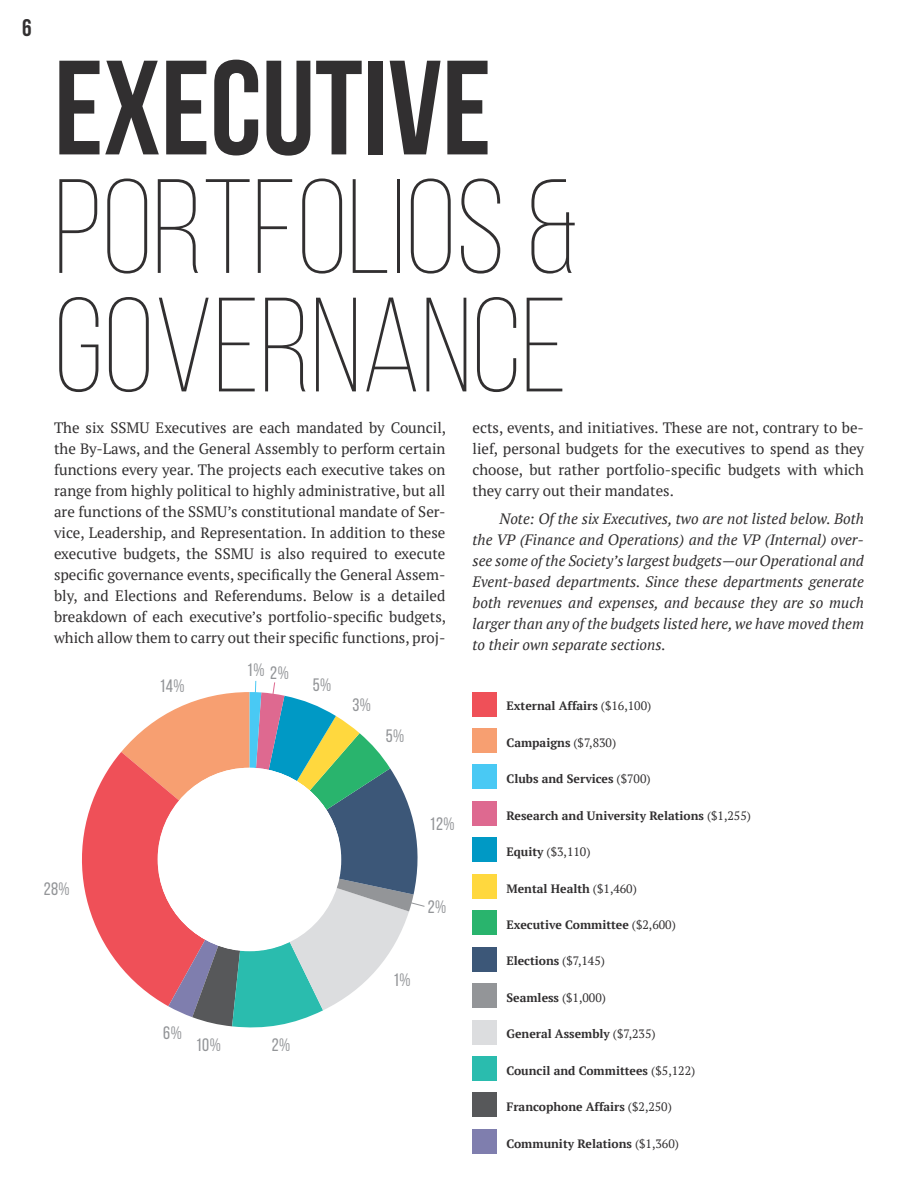
<style>
.page{position:relative;width:918px;height:1188px;background:#fff}
.page>*{position:absolute;margin:0;border:0;box-sizing:border-box;transform-origin:0 0}
.t1{font:300 133.95px/118.5px "Bebas Neue";color:#312f30}
.t2{font:700 133.95px "Bebas Neue";color:#312f30}
.t3{font:700 24px "Bebas Neue";color:#312f30}
.t4{font:18px "Bebas Neue";letter-spacing:.025em;color:#939598}
.t5{font:15px/21px "PT Serif";color:#312f30;text-align:justify}
.t6{font:italic 15px/21px "PT Serif";color:#312f30;text-align:justify}
.t7{font:700 12.15px "PT Serif";color:#312f30}
.t8{font:12.15px "PT Serif";color:#312f30}
.s1{font-weight:400}
.s2{font-weight:700}
</style>
<div class="page">
<svg style="left:82px;top:752px;width:39px;height:215px;fill:#ef5058"></svg>
<div style="left:472px;top:1056px;width:25px;height:25px;background:#2abcae"></div>
<div style="left:472px;top:1020px;width:25px;height:24px;background:#dcdddf"></div>
<div style="left:472px;top:984px;width:25px;height:24px;background:#939598"></div>
<div style="left:472px;top:947px;width:25px;height:24px;background:#3c5778"></div>
<div style="left:472px;top:911px;width:25px;height:24px;background:#29b46d"></div>
<div style="left:472px;top:1093px;width:25px;height:24px;background:#57585a"></div>
<div style="left:472px;top:874px;width:25px;height:24px;background:#ffd83e"></div>
<div style="left:472px;top:838px;width:25px;height:24px;background:#0099c5"></div>
<div style="left:472px;top:801px;width:25px;height:24px;background:#de6990"></div>
<div style="left:472px;top:765px;width:25px;height:24px;background:#49c9f4"></div>
<div style="left:472px;top:729px;width:25px;height:24px;background:#f79f71"></div>
<div style="left:472px;top:692px;width:25px;height:24px;background:#ef5058"></div>
<div style="left:472px;top:1129px;width:25px;height:24px;background:#7f7eae"></div>
<svg style="left:121px;top:681px;width:304px;height:347px"></svg>
<h2 class="t3" style="left:22px;top:15px;width:11px">6</h2>
<h1 class="t2" style="left:54px;top:35px;width:439px">EXECUTIVE</h1>
<h1 class="t1" style="left:54px;top:167px;width:527px">PORTFOLIOS &amp;<br>GOVERNANCE</h1>
<p class="t5" style="left:54px;top:417px;width:394px">The six SSMU Executives are each mandated by Council, the By-Laws, and the General Assembly to perform certain functions every year. The projects each executive takes on range from highly political to highly administrative, but all are functions of the SSMU’s constitutional mandate of Ser&shy;vice, Leadership, and Representation. In addition to these executive budgets, the SSMU is also required to execute specific governance events, specifically the General Assem&shy;bly, and Elections and Referendums. Below is a detailed breakdown of each executive’s portfolio-specific budgets, which allow them to carry out their specific functions, proj-</p>
<p class="t5" style="left:472px;top:417px;width:393px">ects, events, and initiatives. These are not, contrary to be&shy;lief, personal budgets for the executives to spend as they choose, but rather portfolio-specific budgets with which they carry out their mandates.</p>
<p class="t6" style="left:472px;top:508px;width:393px;text-indent:27px">Note: Of the six Executives, two are not listed below. Both the VP (Finance and Operations) and the VP (Internal) over&shy;see some of the Society’s largest budgets—our Operational and Event-based departments. Since these departments generate both revenues and expenses, and because they are so much larger than any of the budgets listed here, we have moved them to their own separate sections.</p>
<p class="t4" style="left:44px;top:879px;width:28px">28%</p>
<p class="t4" style="left:247px;top:662px;width:43px">1% 2%</p>
<p class="t4" style="left:159px;top:676px;width:27px">14%</p>
<p class="t4" style="left:313px;top:675px;width:20px">5%</p>
<p class="t4" style="left:352px;top:695px;width:20px">3%</p>
<p class="t4" style="left:386px;top:726px;width:20px">5%</p>
<p class="t4" style="left:163px;top:1023px;width:20px">6%</p>
<p class="t4" style="left:196px;top:1035px;width:27px">10%</p>
<p class="t4" style="left:272px;top:1035px;width:20px">2%</p>
<p class="t4" style="left:429px;top:814px;width:27px">12%</p>
<p class="t4" style="left:428px;top:897px;width:20px">2%</p>
<p class="t4" style="left:393px;top:970px;width:19px">1%</p>
<p class="t7" style="left:506px;top:698px;width:146px">External Affairs <span class="s1">($16,100)</span></p>
<p class="t7" style="left:506px;top:734px;width:111px">Campaigns <span class="s1">($7,830)</span></p>
<p class="t7" style="left:506px;top:771px;width:146px">Clubs and Services <span class="s1">($700)</span></p>
<p class="t7" style="left:506px;top:807px;width:246px">Research and University Relations <span class="s1">($1,255)</span></p>
<p class="t8" style="left:506px;top:844px;width:86px"><span class="s2">Equity</span> ($3,110)</p>
<p class="t7" style="left:506px;top:880px;width:132px">Mental Health <span class="s1">($1,460)</span></p>
<p class="t7" style="left:506px;top:917px;width:171px">Executive Committee <span class="s1">($2,600)</span></p>
<p class="t7" style="left:506px;top:953px;width:100px">Elections <span class="s1">($7,145)</span></p>
<p class="t7" style="left:506px;top:989px;width:101px">Seamless <span class="s1">($1,000)</span></p>
<p class="t7" style="left:506px;top:1026px;width:151px">General Assembly <span class="s1">($7,235)</span></p>
<p class="t7" style="left:506px;top:1062px;width:190px">Council and Committees <span class="s1">($5,122)</span></p>
<p class="t7" style="left:506px;top:1099px;width:167px">Francophone Affairs <span class="s1">($2,250)</span></p>
<p class="t7" style="left:506px;top:1135px;width:174px">Community Relations <span class="s1">($1,360)</span></p>
</div>
